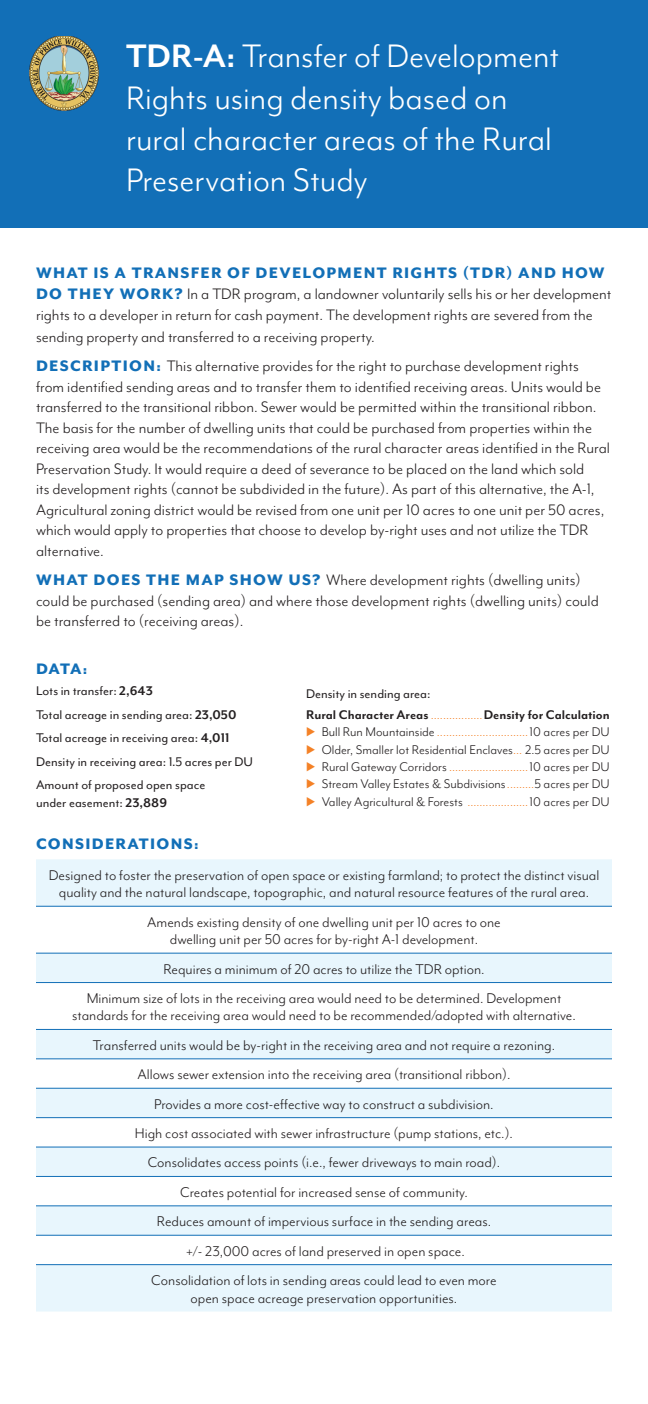
<style>
.page{position:relative;width:648px;height:1404px;background:#fff}
.page>*{position:absolute;margin:0;border:0;box-sizing:border-box;transform-origin:0 0}
.t1{font:37.5px/41.2px "Mr Eaves Mod OT";color:#fff}
.Body_Text{font:17.5px/20.5px "Mr Eaves Mod OT";color:#231f20}
.Heading_1{font:800 17.5px "Mr Eaves Mod OT";letter-spacing:.075em;color:#126fb7}
.Table_text{font:16.25px/17.5px "Mr Eaves Mod OT";color:#231f20;text-align:center}
.t2{font:14.5px "Mr Eaves Mod OT";color:#231f20}
.Stat_Heading{font:14.5px/17.4px "Mr Eaves Mod OT";color:#231f20}
.Data_Bullet{font:700 14.5px "Mr Eaves Mod OT";color:#231f20}
.s1{font-weight:700}
.s2{font-weight:800;color:#126fb7}
.s3{font-weight:400;color:#f48126}
.s4{font-family:"Proxima Nova";font-size:15px;color:#f48126}
.s5{color:#f48126}
</style>
<div class="page">
<svg style="left:36px;top:859px;width:576px;height:453px;fill:#e8f6fd"></svg>
<hr style="left:36px;top:906px;width:576px;height:1px;background:#126fb7">
<hr style="left:36px;top:953px;width:576px;height:1px;background:#126fb7">
<hr style="left:36px;top:982px;width:576px;height:1px;background:#126fb7">
<hr style="left:36px;top:1029px;width:576px;height:1px;background:#126fb7">
<hr style="left:36px;top:1059px;width:576px;height:1px;background:#126fb7">
<hr style="left:36px;top:1088px;width:576px;height:1px;background:#126fb7">
<hr style="left:36px;top:1117px;width:576px;height:1px;background:#126fb7">
<hr style="left:36px;top:1147px;width:576px;height:1px;background:#126fb7">
<hr style="left:36px;top:1176px;width:576px;height:1px;background:#126fb7">
<hr style="left:36px;top:1206px;width:576px;height:1px;background:#126fb7">
<hr style="left:36px;top:1235px;width:576px;height:1px;background:#126fb7">
<hr style="left:36px;top:1264px;width:576px;height:1px;background:#126fb7">
<div style="left:0;top:0;width:648px;height:227px;background:#126fb7"></div>
<img style="left:30px;top:36px;width:69px;height:74px">
<p class="t1" style="left:126px;top:36px;width:435px"><span class="s1">TDR-A:</span> Transfer of Development<br>Rights using density based on rural character areas of the Rural<br>Preservation Study</p>
<p class="Body_Text" style="left:36px;top:262px;width:577px;line-height:21.2px"><span class="s2">WHAT IS A TRANSFER OF DEVELOPMENT RIGHTS (TDR) AND HOW DO THEY WORK?</span> In a TDR program, a landowner voluntarily sells his or her development rights to a developer in return for cash payment. The development rights are severed from the sending property and transferred to a receiving property.</p>
<p class="Body_Text" style="left:36px;top:356px;width:575px"><span class="s2">DESCRIPTION:</span> This alternative provides for the right to purchase development rights from identified sending areas and to transfer them to identified receiving areas. Units would be transferred to the transitional ribbon. Sewer would be permitted within the transitional ribbon.<br>The basis for the number of dwelling units that could be purchased from properties within the receiving area would be the recommendations of the rural character areas identified in the Rural Preservation Study. It would require a deed of severance to be placed on the land which sold<br>its development rights (cannot be subdivided in the future). As part of this alternative, the A-1, Agricultural zoning district would be revised from one unit per 10 acres to one unit per 50 acres, which would apply to properties that choose to develop by-right uses and not utilize the TDR alternative.</p>
<p class="Body_Text" style="left:36px;top:570px;width:564px"><span class="s2">WHAT DOES THE MAP SHOW US?</span> Where development rights (dwelling units) could be purchased (sending area) and where those development rights (dwelling units) could be transferred to (receiving areas).</p>
<p class="Heading_1" style="left:36px;top:659px;width:53px">DATA:</p>
<p class="Stat_Heading" style="left:36px;top:683px;width:118px">Lots in transfer: <span class="s1">2,643</span></p>
<p class="Stat_Heading" style="left:36px;top:706px;width:202px">Total acreage in sending area: <span class="s1">23,050</span></p>
<p class="Stat_Heading" style="left:36px;top:730px;width:195px">Total acreage in receiving area: <span class="s1">4,011</span></p>
<p class="Stat_Heading" style="left:36px;top:753px;width:219px">Density in receiving area: 1.5 acres per DU</p>
<p class="Stat_Heading" style="left:36px;top:777px;width:171px">Amount of proposed open space under easement: <span class="s1">23,889</span></p>
<p class="Heading_1" style="left:36px;top:835px;width:164px">CONSIDERATIONS:</p>
<p class="Table_text" style="left:49px;top:866px;width:552px">Designed to foster the preservation of open space or existing farmland; to protect the distinct visual quality and the natural landscape, topographic, and natural resource features of the rural area.</p>
<p class="Table_text" style="left:147px;top:913px;width:355px">Amends existing density of one dwelling unit per 10 acres to one dwelling unit per 50 acres for by-right A-1 development.</p>
<p class="Table_text" style="left:163px;top:960px;width:323px">Requires a minimum of 20 acres to utilize the TDR option.</p>
<p class="Table_text" style="left:72px;top:990px;width:505px">Minimum size of lots in the receiving area would need to be determined. Development standards for the receiving area would need to be recommended/adopted with alternative.</p>
<p class="Table_text" style="left:93px;top:1036px;width:464px">Transferred units would be by-right in the receiving area and not require a rezoning.</p>
<p class="Table_text" style="left:137px;top:1066px;width:375px">Allows sewer extension into the receiving area (transitional ribbon).</p>
<p class="Table_text" style="left:154px;top:1095px;width:341px">Provides a more cost-effective way to construct a subdivision.</p>
<p class="Table_text" style="left:135px;top:1125px;width:380px">High cost associated with sewer infrastructure (pump stations, etc.).</p>
<p class="Table_text" style="left:148px;top:1154px;width:354px">Consolidates access points (i.e., fewer driveways to main road).</p>
<p class="Table_text" style="left:180px;top:1183px;width:289px">Creates potential for increased sense of community.</p>
<p class="Table_text" style="left:157px;top:1213px;width:336px">Reduces amount of impervious surface in the sending areas.</p>
<p class="Table_text" style="left:186px;top:1242px;width:280px">+/- 23,000 acres of land preserved in open space.</p>
<p class="Table_text" style="left:151px;top:1272px;width:347px">Consolidation of lots in sending areas could lead to even more open space acreage preservation opportunities.</p>
<p class="Stat_Heading" style="left:306px;top:685px;width:126px">Density in sending area:</p>
<p class="Data_Bullet" style="left:306px;top:707px;width:305px">Rural Character Areas <span class="s3">.................</span>Density for Calculation</p>
<p class="t2" style="left:306px;top:724px;width:305px"><span class="s4">⊲</span> Bull Run Mountainside <span class="s5">..............................</span>10 acres per DU</p>
<p class="t2" style="left:306px;top:741px;width:305px"><span class="s4">⊲</span> Older, Smaller lot Residential Enclaves<span class="s5">...</span> 2.5 acres per DU</p>
<p class="t2" style="left:306px;top:759px;width:305px"><span class="s4">⊲</span> Rural Gateway Corridors<span class="s5">..........................</span>10 acres per DU</p>
<p class="t2" style="left:306px;top:776px;width:305px"><span class="s4">⊲</span> Stream Valley Estates &amp; Subdivisions<span class="s5">.........</span>5 acres per DU</p>
<p class="t2" style="left:306px;top:794px;width:305px"><span class="s4">⊲</span> Valley Agricultural &amp; Forests <span class="s5">....................</span>10 acres per DU</p>
</div>
